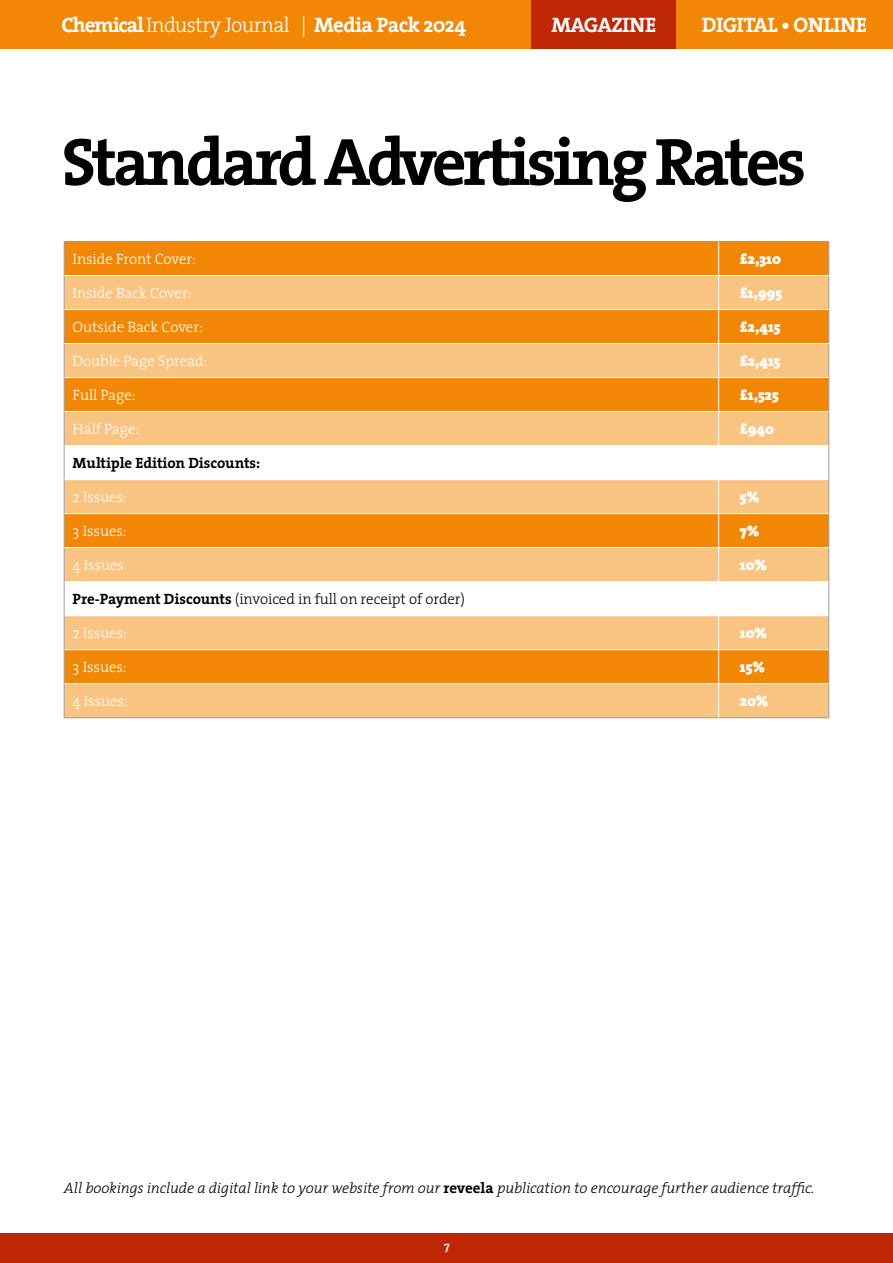
<style>
.page{position:relative;width:893px;height:1263px;background:#fff}
.page>*{position:absolute;margin:0;border:0;box-sizing:border-box;transform-origin:0 0}
.t1{font:700 67.5px "The Serif";letter-spacing:-.06em;color:#000}
.t2{font:700 21px "The Serif";letter-spacing:-.03em;color:#fff}
.t3{font:300 15px "The Serif";letter-spacing:-.005em;color:#fff}
.t4{font:italic 300 15px "The Serif";letter-spacing:-.005em;color:#000}
.t5{font:300 15px "The Serif";letter-spacing:-.005em;color:#000}
.t6{font:900 15px "The Serif";letter-spacing:-.005em;color:#fff}
.t7{font:700 15px "The Serif";letter-spacing:-.005em;color:#000}
.t8{font:600 12px "The Serif";color:#fff}
.s1{font-weight:300}
.s2{font-weight:700}
.s3{font-weight:700;font-style:normal}
</style>
<div class="page">
<div style="left:0;top:1233px;width:893px;height:30px;background:#bf2604"></div>
<div style="left:65px;top:242px;width:763px;height:33px;background:#f28705"></div>
<svg style="left:65px;top:276px;width:763px;height:441px;background:#f6ac53"></svg>
<svg style="left:65px;top:446px;width:763px;height:169px"></svg>
<hr style="left:64px;top:241px;width:655px;height:1px;background:#9d9d9c">
<hr style="left:64px;top:242px;width:1px;height:33px;background:#9d9d9c">
<hr style="left:719px;top:241px;width:110px;height:1px;background:#9d9d9c">
<hr style="left:828px;top:242px;width:1px;height:33px;background:#9d9d9c">
<hr style="left:64px;top:275px;width:1px;height:34px;background:#9d9d9c">
<hr style="left:828px;top:275px;width:1px;height:34px;background:#9d9d9c">
<hr style="left:64px;top:309px;width:1px;height:35px;background:#9d9d9c">
<hr style="left:828px;top:309px;width:1px;height:35px;background:#9d9d9c">
<hr style="left:64px;top:344px;width:1px;height:34px;background:#9d9d9c">
<hr style="left:828px;top:344px;width:1px;height:34px;background:#9d9d9c">
<hr style="left:64px;top:378px;width:1px;height:34px;background:#9d9d9c">
<hr style="left:828px;top:378px;width:1px;height:34px;background:#9d9d9c">
<hr style="left:64px;top:412px;width:1px;height:34px;background:#9d9d9c">
<hr style="left:828px;top:412px;width:1px;height:34px;background:#9d9d9c">
<hr style="left:64px;top:446px;width:1px;height:34px;background:#9d9d9c">
<hr style="left:828px;top:446px;width:1px;height:34px;background:#9d9d9c">
<hr style="left:64px;top:480px;width:1px;height:34px;background:#9d9d9c">
<hr style="left:828px;top:480px;width:1px;height:34px;background:#9d9d9c">
<hr style="left:64px;top:514px;width:1px;height:34px;background:#9d9d9c">
<hr style="left:828px;top:514px;width:1px;height:34px;background:#9d9d9c">
<hr style="left:64px;top:548px;width:1px;height:34px;background:#9d9d9c">
<hr style="left:828px;top:548px;width:1px;height:34px;background:#9d9d9c">
<hr style="left:64px;top:582px;width:1px;height:34px;background:#9d9d9c">
<hr style="left:828px;top:582px;width:1px;height:34px;background:#9d9d9c">
<hr style="left:64px;top:616px;width:1px;height:34px;background:#9d9d9c">
<hr style="left:828px;top:616px;width:1px;height:34px;background:#9d9d9c">
<hr style="left:64px;top:650px;width:1px;height:34px;background:#9d9d9c">
<hr style="left:828px;top:650px;width:1px;height:34px;background:#9d9d9c">
<hr style="left:64px;top:684px;width:1px;height:33px;background:#9d9d9c">
<hr style="left:828px;top:684px;width:1px;height:33px;background:#9d9d9c">
<hr style="left:64px;top:717px;width:655px;height:1px;background:#9d9d9c">
<hr style="left:719px;top:717px;width:110px;height:1px;background:#9d9d9c">
<hr style="left:718px;top:242px;width:1px;height:33px;background:#fff">
<hr style="left:718px;top:276px;width:1px;height:33px;background:#fff">
<hr style="left:65px;top:309px;width:654px;height:1px;background:#fff">
<hr style="left:719px;top:309px;width:109px;height:1px;background:#fff">
<hr style="left:718px;top:310px;width:1px;height:33px;background:#fff">
<hr style="left:65px;top:343px;width:654px;height:1px;background:#fff">
<hr style="left:719px;top:343px;width:109px;height:1px;background:#fff">
<hr style="left:718px;top:344px;width:1px;height:33px;background:#fff">
<hr style="left:65px;top:377px;width:654px;height:1px;background:#fff">
<hr style="left:719px;top:377px;width:109px;height:1px;background:#fff">
<hr style="left:718px;top:378px;width:1px;height:33px;background:#fff">
<hr style="left:65px;top:411px;width:654px;height:1px;background:#fff">
<hr style="left:719px;top:411px;width:109px;height:1px;background:#fff">
<hr style="left:718px;top:412px;width:1px;height:33px;background:#fff">
<hr style="left:65px;top:445px;width:654px;height:1px;background:#fff">
<hr style="left:719px;top:445px;width:109px;height:1px;background:#fff">
<hr style="left:65px;top:479px;width:654px;height:1px;background:#fff">
<hr style="left:719px;top:479px;width:109px;height:1px;background:#fff">
<hr style="left:718px;top:480px;width:1px;height:33px;background:#fff">
<hr style="left:65px;top:513px;width:654px;height:1px;background:#fff">
<hr style="left:719px;top:513px;width:109px;height:1px;background:#fff">
<hr style="left:718px;top:514px;width:1px;height:33px;background:#fff">
<hr style="left:65px;top:547px;width:654px;height:1px;background:#fff">
<hr style="left:719px;top:547px;width:109px;height:1px;background:#fff">
<hr style="left:718px;top:548px;width:1px;height:33px;background:#fff">
<hr style="left:65px;top:581px;width:654px;height:1px;background:#fff">
<hr style="left:719px;top:581px;width:109px;height:1px;background:#fff">
<hr style="left:65px;top:615px;width:654px;height:1px;background:#fff">
<hr style="left:719px;top:615px;width:109px;height:1px;background:#fff">
<hr style="left:718px;top:616px;width:1px;height:33px;background:#fff">
<hr style="left:65px;top:649px;width:654px;height:1px;background:#fff">
<hr style="left:719px;top:649px;width:109px;height:1px;background:#fff">
<hr style="left:718px;top:650px;width:1px;height:33px;background:#fff">
<hr style="left:65px;top:683px;width:654px;height:1px;background:#fff">
<hr style="left:719px;top:683px;width:109px;height:1px;background:#fff">
<hr style="left:718px;top:684px;width:1px;height:33px;background:#fff">
<div style="left:0;top:0;width:893px;height:49px;background:#f28705"></div>
<div style="left:531px;top:0;width:145px;height:49px;background:#bf2604"></div>
<h2 class="t2" style="left:62px;top:8px;width:406px">Chemical <span class="s1">Industry Journal |</span> Media Pack 2024</h2>
<h2 class="t2" style="left:551px;top:8px;width:106px">MAGAZINE</h2>
<h2 class="t2" style="left:702px;top:8px;width:167px">DIGITAL • ONLINE</h2>
<h1 class="t1" style="left:62px;top:106px;width:746px">Standard Advertising Rates</h1>
<p class="t3" style="left:73px;top:247px;width:125px">Inside Front Cover:</p>
<p class="t6" style="left:740px;top:246px;width:43px">£2,310</p>
<p class="t3" style="left:73px;top:281px;width:120px">Inside Back Cover:</p>
<p class="t6" style="left:740px;top:280px;width:44px">£1,995</p>
<p class="t3" style="left:73px;top:315px;width:131px">Outside Back Cover:</p>
<p class="t6" style="left:740px;top:314px;width:42px">£2,415</p>
<p class="t3" style="left:73px;top:349px;width:136px">Double Page Spread:</p>
<p class="t6" style="left:740px;top:348px;width:42px">£2,415</p>
<p class="t3" style="left:73px;top:383px;width:64px">Full Page:</p>
<p class="t6" style="left:740px;top:382px;width:41px">£1,525</p>
<p class="t3" style="left:73px;top:417px;width:68px">Half Page:</p>
<p class="t6" style="left:740px;top:416px;width:36px">£940</p>
<p class="t7" style="left:73px;top:450px;width:189px">Multiple Edition Discounts:</p>
<p class="t3" style="left:73px;top:485px;width:56px">2 Issues:</p>
<p class="t6" style="left:740px;top:484px;width:21px">5%</p>
<p class="t3" style="left:73px;top:519px;width:55px">3 Issues:</p>
<p class="t6" style="left:740px;top:518px;width:21px">7%</p>
<p class="t3" style="left:73px;top:553px;width:53px">4 Issues</p>
<p class="t6" style="left:740px;top:552px;width:29px">10%</p>
<p class="t5" style="left:73px;top:587px;width:394px"><span class="s2">Pre-Payment Discounts</span> (invoiced in full on receipt of order)</p>
<p class="t3" style="left:73px;top:621px;width:56px">2 Issues:</p>
<p class="t6" style="left:740px;top:620px;width:29px">10%</p>
<p class="t3" style="left:73px;top:655px;width:55px">3 Issues:</p>
<p class="t6" style="left:740px;top:654px;width:27px">15%</p>
<p class="t3" style="left:73px;top:689px;width:57px">4 Issues:</p>
<p class="t6" style="left:740px;top:688px;width:30px">20%</p>
<p class="t4" style="left:64px;top:1176px;width:752px">All bookings include a digital link to your website from our <span class="s3">reveela</span> publication to encourage further audience traffic.</p>
<p class="t8" style="left:444px;top:1236px;width:7px">7</p>
</div>
